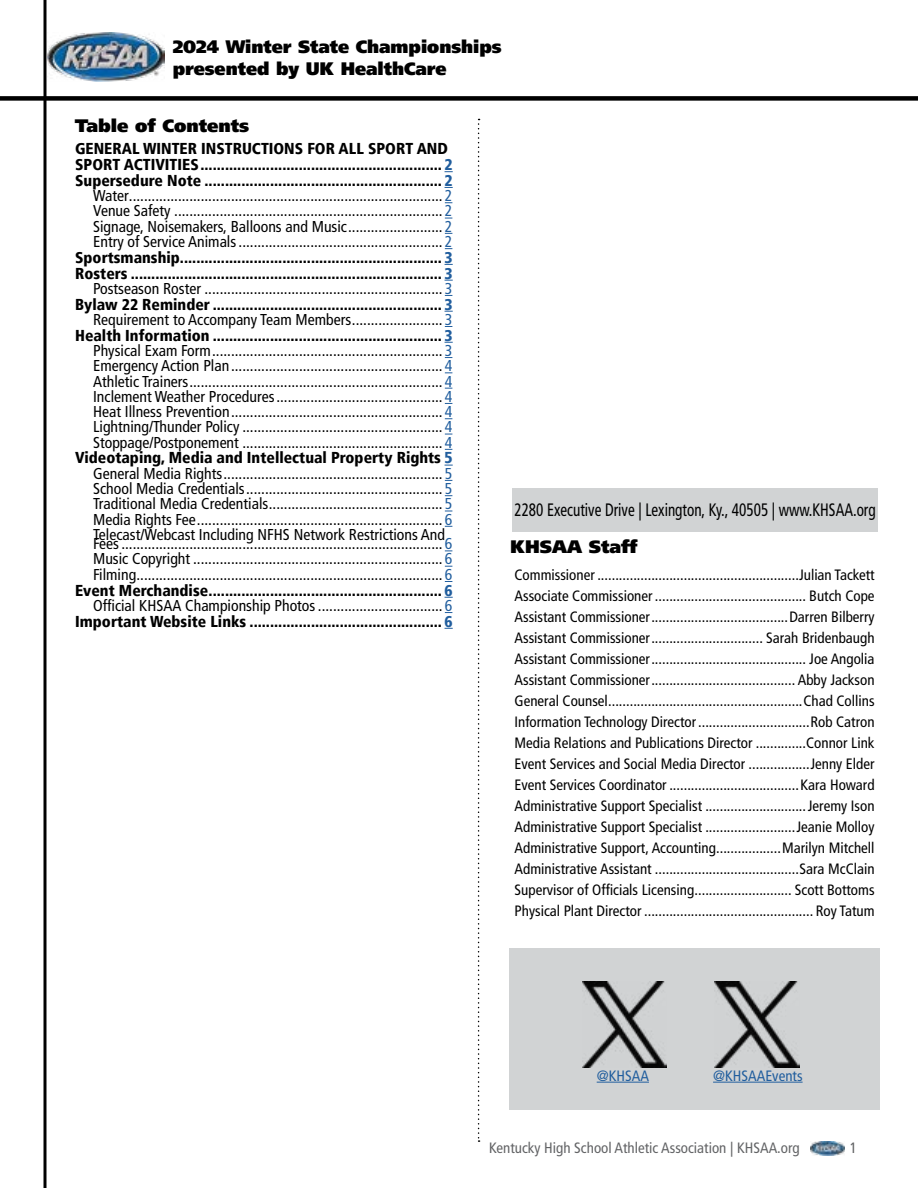
<style>
.page{position:relative;width:918px;height:1188px;background:#fff}
.page>*{position:absolute;margin:0;border:0;box-sizing:border-box;transform-origin:0 0}
.t1{font:900 18px/21.6px "Frutiger LT";color:#000}
.t2{font:condensed 18px "Frutiger LT";color:#000;scale:.84 1}
.t3{font:condensed 15.75px/15.5px "Frutiger LT";color:#000;text-align:right}
.t4{font:900 condensed 15.75px "Frutiger LT";color:#000}
.t5{font:condensed 15px/21px "Frutiger LT";color:#000;text-align:justify}
.t6{font:condensed 15px "Frutiger LT";color:#636466}
.t7{font:condensed 15px "Frutiger LT";color:#215e9e}
.s1{color:#215e9e}
.s2{font-weight:900}
.s3{font-weight:900;color:#215e9e}
</style>
<div class="page">
<div style="left:0;top:96px;width:918px;height:5px;background:#000"></div>
<hr style="left:44px;top:0;width:2px;height:1188px;background:#000">
<img style="left:811px;top:1142px;width:33px;height:14px">
<img style="left:48px;top:33px;width:116px;height:48px">
<svg style="left:478px;top:119px;width:2px;height:1023px"></svg>
<div style="left:510px;top:948px;width:370px;height:162px;background:#d1d3d4"></div>
<img style="left:583px;top:981px;width:84px;height:87px">
<img style="left:715px;top:981px;width:84px;height:87px">
<hr style="left:597px;top:1082px;width:52px;height:1px;background:#215e9e">
<hr style="left:713px;top:1082px;width:90px;height:1px;background:#215e9e">
<div style="left:512px;top:488px;width:366px;height:43px;background:#d1d3d4"></div>
<p class="t1" style="left:173px;top:36px;width:330px">2024 Winter State Championships presented by UK HealthCare</p>
<p class="t1" style="left:75px;top:115px;width:176px">Table of Contents</p>
<p class="t4" style="left:75px;top:139px;width:374px">GENERAL WINTER INSTRUCTIONS FOR ALL SPORT AND</p>
<p class="t4" style="left:75px;top:155px;width:379px">SPORT ACTIVITIES........................................................... <span class="s1">2</span></p>
<p class="t4" style="left:75px;top:171px;width:379px">Supersedure Note .......................................................... <span class="s1">2</span></p>
<p class="t3" style="left:93px;top:188px;width:361px">Water................................................................................... <span class="s1">2</span></p>
<p class="t3" style="left:93px;top:203px;width:361px">Venue Safety ....................................................................... <span class="s1">2</span></p>
<p class="t3" style="left:93px;top:219px;width:361px">Signage, Noisemakers, Balloons and Music......................... <span class="s1">2</span></p>
<p class="t3" style="left:93px;top:234px;width:361px">Entry of Service Animals...................................................... <span class="s1">2</span></p>
<p class="t4" style="left:75px;top:248px;width:379px">Sportsmanship................................................................ <span class="s1">3</span></p>
<p class="t4" style="left:75px;top:264px;width:379px">Rosters ............................................................................ <span class="s1">3</span></p>
<p class="t3" style="left:93px;top:281px;width:361px">Postseason Roster ............................................................... <span class="s1">3</span></p>
<p class="t4" style="left:75px;top:295px;width:379px">Bylaw 22 Reminder ........................................................ <span class="s1">3</span></p>
<p class="t3" style="left:93px;top:312px;width:361px">Requirement to Accompany Team Members........................ <span class="s1">3</span></p>
<p class="t4" style="left:75px;top:326px;width:379px">Health Information ........................................................ <span class="s1">3</span></p>
<p class="t3" style="left:93px;top:343px;width:361px">Physical Exam Form............................................................. <span class="s1">3</span></p>
<p class="t3" style="left:93px;top:358px;width:361px">Emergency Action Plan........................................................ <span class="s1">4</span></p>
<p class="t3" style="left:93px;top:373px;width:361px">Athletic Trainers................................................................... <span class="s1">4</span></p>
<p class="t3" style="left:93px;top:389px;width:361px">Inclement Weather Procedures............................................ <span class="s1">4</span></p>
<p class="t3" style="left:93px;top:404px;width:361px">Heat Illness Prevention........................................................ <span class="s1">4</span></p>
<p class="t3" style="left:93px;top:419px;width:361px">Lightning/Thunder Policy ..................................................... <span class="s1">4</span></p>
<p class="t3" style="left:93px;top:435px;width:361px">Stoppage/Postponement ..................................................... <span class="s1">4</span></p>
<p class="t4" style="left:75px;top:448px;width:379px">Videotaping, Media and Intellectual Property Rights <span class="s1">5</span></p>
<p class="t3" style="left:93px;top:466px;width:361px">General Media Rights.......................................................... <span class="s1">5</span></p>
<p class="t3" style="left:93px;top:481px;width:361px">School Media Credentials.................................................... <span class="s1">5</span></p>
<p class="t3" style="left:93px;top:496px;width:361px">Traditional Media Credentials.............................................. <span class="s1">5</span></p>
<p class="t3" style="left:93px;top:512px;width:361px">Media Rights Fee................................................................. <span class="s1">6</span></p>
<p class="t3" style="left:93px;top:527px;width:353px">Telecast/Webcast Including NFHS Network Restrictions And</p>
<p class="t3" style="left:75px;top:536px;width:379px">Fees..................................................................................... <span class="s1">6<br></span>Music Copyright .................................................................. <span class="s1">6<br></span>Filming................................................................................. <span class="s1">6<br></span><span class="s2">Event Merchandise.........................................................</span> <span class="s3">6<br></span>Official KHSAA Championship Photos ................................. <span class="s1">6<br></span><span class="s2">Important Website Links ...............................................</span> <span class="s3">6</span></p>
<p class="t2" style="left:514px;top:499px;width:432px">2280 Executive Drive | Lexington, Ky., 40505 | www.KHSAA.org</p>
<p class="t1" style="left:511px;top:536px;width:128px">KHSAA Staff</p>
<p class="t5" style="left:515px;top:564px;width:362px">Commissioner ........................................................Julian Tackett Associate Commissioner .......................................... Butch Cope Assistant Commissioner......................................Darren Bilberry Assistant Commissioner............................... Sarah Bridenbaugh Assistant Commissioner........................................... Joe Angolia Assistant Commissioner........................................ Abby Jackson General Counsel......................................................Chad Collins Information Technology Director...............................Rob Catron Media Relations and Publications Director ..............Connor Link Event Services and Social Media Director .................Jenny Elder Event Services Coordinator ....................................Kara Howard Administrative Support Specialist ............................Jeremy Ison Administrative Support Specialist .........................Jeanie Molloy Administrative Support, Accounting..................Marilyn Mitchell Administrative Assistant ........................................Sara McClain Supervisor of Officials Licensing........................... Scott Bottoms Physical Plant Director ............................................... Roy Tatum</p>
<p class="t7" style="left:597px;top:1067px;width:54px">@KHSAA</p>
<p class="t7" style="left:713px;top:1067px;width:91px">@KHSAAEvents</p>
<p class="t6" style="left:489px;top:1139px;width:312px">Kentucky High School Athletic Association | KHSAA.org</p>
<p class="t6" style="left:850px;top:1139px;width:9px">1</p>
</div>
